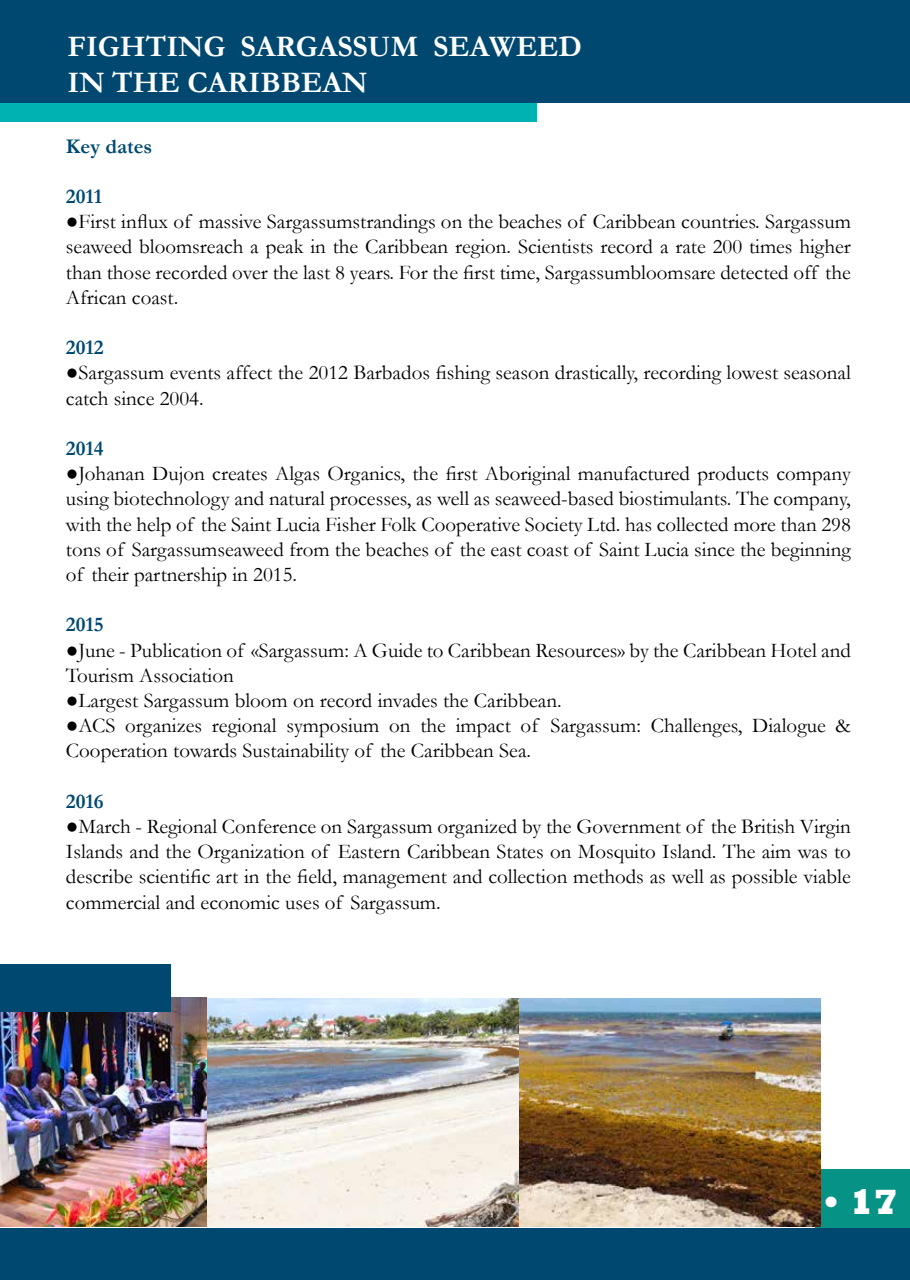
<style>
.page{position:relative;width:910px;height:1280px;background:#fff}
.page>*{position:absolute;margin:0;border:0;box-sizing:border-box;transform-origin:0 0}
.t1{font:800 36px "Rockwell";color:#fff}
.t2{font:700 30px/36px "Garamond";color:#fff}
.t3{font:21px/25.2px "Garamond";color:#000;text-align:justify}
.t4{font:700 21px "Garamond";color:#004870}
</style>
<div class="page">
<div style="left:815px;top:1169px;width:95px;height:107px;background:#079286"></div>
<div style="left:0;top:1228px;width:910px;height:52px;background:#004870"></div>
<img style="left:207px;top:998px;width:312px;height:229px">
<img style="left:519px;top:998px;width:301px;height:229px">
<img style="left:0;top:997px;width:207px;height:230px">
<div style="left:0;top:19px;width:537px;height:103px;background:#00b3b3"></div>
<div style="left:0;top:0;width:910px;height:103px;background:#004870"></div>
<div style="left:0;top:964px;width:171px;height:48px;background:#004870"></div>
<h2 class="t2" style="left:68px;top:29px;width:516px">FIGHTING SARGASSUM SEAWEED<br>IN THE CARIBBEAN</h2>
<p class="t4" style="left:66px;top:132px;width:88px">Key dates</p>
<p class="t4" style="left:66px;top:182px;width:38px">2011</p>
<p class="t3" style="left:66px;top:208px;width:786px">●First influx of massive Sargassumstrandings on the beaches of Caribbean countries. Sargassum seaweed bloomsreach a peak in the Caribbean region. Scientists record a rate 200 times higher than those recorded over the last 8 years. For the first time, Sargassumbloomsare detected off the African coast.</p>
<p class="t4" style="left:66px;top:333px;width:39px">2012</p>
<p class="t3" style="left:66px;top:360px;width:786px">●Sargassum events affect the 2012 Barbados fishing season drastically, recording lowest seasonal catch since 2004.</p>
<p class="t4" style="left:66px;top:434px;width:39px">2014</p>
<p class="t3" style="left:66px;top:460px;width:786px">●Johanan Dujon creates Algas Organics, the first Aboriginal manufactured products company using biotechnology and natural processes, as well as seaweed-based biostimulants. The company, with the help of the Saint Lucia Fisher Folk Cooperative Society Ltd. has collected more than 298 tons of Sargassumseaweed from the beaches of the east coast of Saint Lucia since the beginning of their partnership in 2015.</p>
<p class="t4" style="left:66px;top:610px;width:39px">2015</p>
<p class="t3" style="left:66px;top:637px;width:786px">●June - Publication of «Sargassum: A Guide to Caribbean Resources» by the Caribbean Hotel and<br>Tourism Association</p>
<p class="t3" style="left:66px;top:687px;width:497px">●Largest Sargassum bloom on record invades the Caribbean.</p>
<p class="t3" style="left:66px;top:712px;width:786px">●ACS organizes regional symposium on the impact of Sargassum: Challenges, Dialogue &amp;<br>Cooperation towards Sustainability of the Caribbean Sea.</p>
<p class="t4" style="left:66px;top:787px;width:39px">2016</p>
<p class="t3" style="left:66px;top:813px;width:786px">●March - Regional Conference on Sargassum organized by the Government of the British Virgin Islands and the Organization of Eastern Caribbean States on Mosquito Island. The aim was to describe scientific art in the field, management and collection methods as well as possible viable commercial and economic uses of Sargassum.</p>
<h1 class="t1" style="left:822px;top:1181px;width:78px">• 17</h1>
</div>
